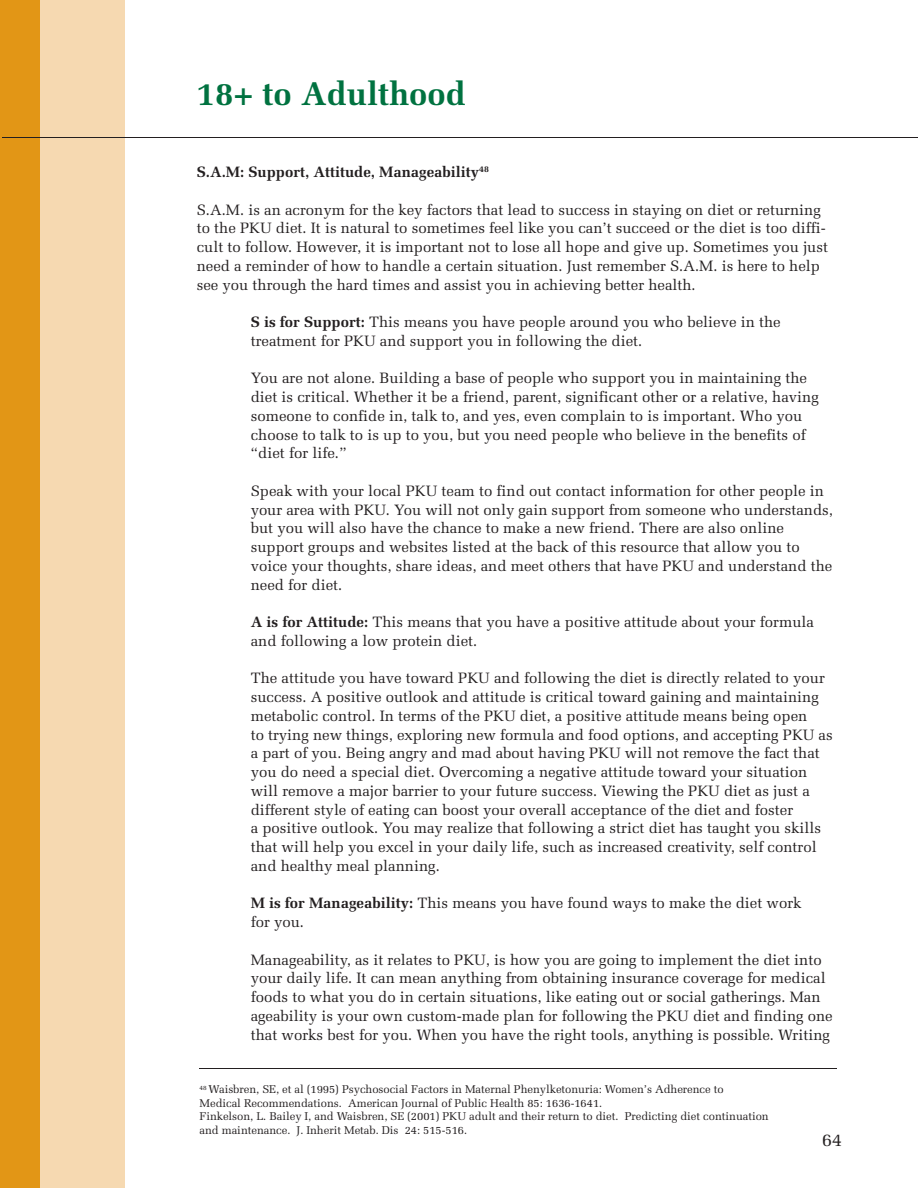
<style>
.page{position:relative;width:918px;height:1188px;background:#fff}
.page>*{position:absolute;margin:0;border:0;box-sizing:border-box;transform-origin:0 0}
.t1{font:700 33px "Melior LT Std";color:#007240}
.t2{font:18px "Melior";color:#231f20}
.t3{font:15px/18.8px "Melior";color:#231f20}
.t4{font:700 15px "Melior LT Std";color:#231f20}
.t5{font:11.25px/13.5px "Melior";letter-spacing:-.005em;color:#231f20}
.s1{font-family:"Melior LT Std";font-weight:700}
</style>
<div class="page">
<div style="left:0;top:0;width:40px;height:1188px;background:#e29616"></div>
<div style="left:40px;top:0;width:85px;height:1188px;background:#f6d9b1"></div>
<hr style="left:2px;top:137px;width:916px;height:1px;background:#231f20">
<hr style="left:199px;top:1068px;width:637px;height:1px;background:#231f20">
<h1 class="t1" style="left:197px;top:73px;width:271px">18+ to Adulthood</h1>
<p class="t4" style="left:197px;top:163px;width:294px">S.A.M: Support, Attitude, Manageability<sup>48</sup></p>
<p class="t3" style="left:197px;top:200px;width:633px">S.A.M. is an acronym for the key factors that lead to success in staying on diet or returning to the PKU diet. It is natural to sometimes feel like you can’t succeed or the diet is too diffi&shy;cult to follow. However, it is important not to lose all hope and give up. Sometimes you just need a reminder of how to handle a certain situation. Just remember S.A.M. is here to help see you through the hard times and assist you in achieving better health.</p>
<p class="t3" style="left:251px;top:313px;width:532px"><span class="s1">S is for Support:</span> This means you have people around you who believe in the treatment for PKU and support you in following the diet.</p>
<p class="t3" style="left:251px;top:369px;width:570px">You are not alone. Building a base of people who support you in maintaining the diet is critical. Whether it be a friend, parent, significant other or a relative, having someone to confide in, talk to, and yes, even complain to is important. Who you choose to talk to is up to you, but you need people who believe in the benefits of “diet for life.”</p>
<p class="t3" style="left:251px;top:481px;width:584px">Speak with your local PKU team to find out contact information for other people in your area with PKU. You will not only gain support from someone who understands, but you will also have the chance to make a new friend. There are also online support groups and websites listed at the back of this resource that allow you to voice your thoughts, share ideas, and meet others that have PKU and understand the need for diet.</p>
<p class="t3" style="left:251px;top:613px;width:565px"><span class="s1">A is for Attitude:</span> This means that you have a positive attitude about your formula and following a low protein diet.</p>
<p class="t3" style="left:251px;top:669px;width:584px">The attitude you have toward PKU and following the diet is directly related to your success. A positive outlook and attitude is critical toward gaining and maintaining metabolic control. In terms of the PKU diet, a positive attitude means being open<br>to trying new things, exploring new formula and food options, and accepting PKU as a part of you. Being angry and mad about having PKU will not remove the fact that you do need a special diet. Overcoming a negative attitude toward your situation will remove a major barrier to your future success. Viewing the PKU diet as just a different style of eating can boost your overall acceptance of the diet and foster<br>a positive outlook. You may realize that following a strict diet has taught you skills that will help you excel in your daily life, such as increased creativity, self control and healthy meal planning.</p>
<p class="t3" style="left:251px;top:894px;width:552px"><span class="s1">M is for Manageability:</span> This means you have found ways to make the diet work for you.</p>
<p class="t3" style="left:251px;top:950px;width:584px">Manageability, as it relates to PKU, is how you are going to implement the diet into your daily life. It can mean anything from obtaining insurance coverage for medical foods to what you do in certain situations, like eating out or social gatherings. Man ageability is your own custom-made plan for following the PKU diet and finding one that works best for you. When you have the right tools, anything is possible. Writing</p>
<p class="t5" style="left:200px;top:1083px;width:571px"><sup>48</sup> Waisbren, SE, et al (1995) Psychosocial Factors in Maternal Phenylketonuria: Women’s Adherence to<br>Medical Recommendations. American Journal of Public Health 85: 1636-1641.<br>Finkelson, L. Bailey I, and Waisbren, SE (2001) PKU adult and their return to diet. Predicting diet continuation and maintenance. J. Inherit Metab. Dis 24: 515-516.</p>
<p class="t2" style="left:822px;top:1128px;width:22px">64</p>
</div>
